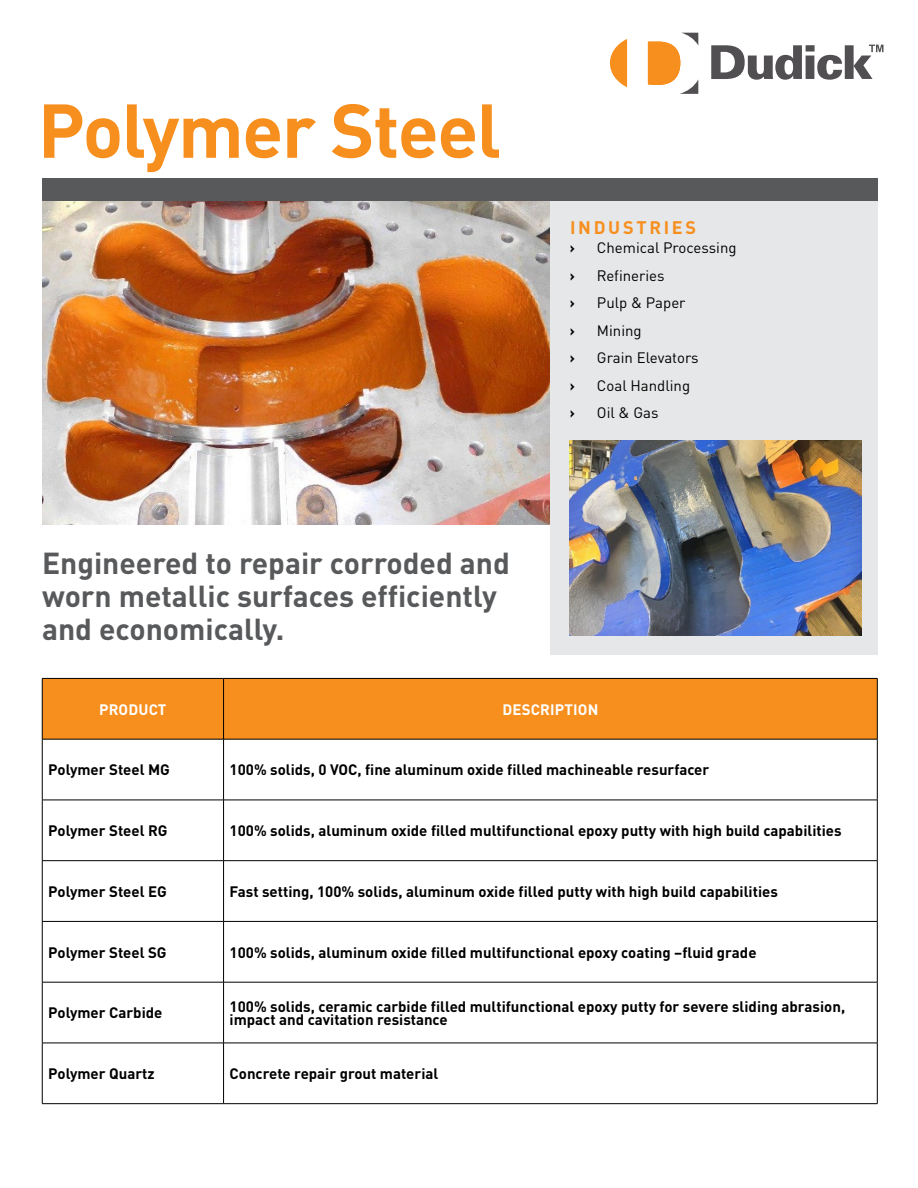
<style>
.page{position:relative;width:918px;height:1188px;background:#fff}
.page>*{position:absolute;margin:0;border:0;box-sizing:border-box;transform-origin:0 0}
.t1{font:700 75px "DIN Pro";letter-spacing:-.02em;color:#f78f1e}
.t2{font:700 30px/33px "DIN Pro";color:#58595b}
.t3{font:700 18px "DIN Pro";letter-spacing:.15em;color:#f78f1e}
.t4{font:700 15px/13.5px "DIN Pro";color:#000}
.t5{font:15px "DIN Pro";color:#000}
.t6{font:700 15px "DIN Pro";letter-spacing:.01em;color:#fff}
</style>
<div class="page">
<div style="left:550px;top:200px;width:328px;height:454px;background:#e6e7e8"></div>
<img style="left:42px;top:201px;width:508px;height:323px">
<div style="left:42px;top:178px;width:836px;height:23px;background:#58595b"></div>
<svg style="left:610px;top:39px;width:17px;height:48px"></svg>
<svg style="left:648px;top:33px;width:50px;height:61px"></svg>
<svg style="left:711px;top:45px;width:173px;height:35px"></svg>
<div style="left:43px;top:679px;width:834px;height:60px;background:#f78f1e"></div>
<hr style="left:42px;top:678px;width:182px;height:1px;background:#000">
<hr style="left:42px;top:679px;width:1px;height:60px;background:#000">
<hr style="left:224px;top:678px;width:653px;height:1px;background:#000">
<hr style="left:223px;top:679px;width:1px;height:60px;background:#000">
<hr style="left:877px;top:679px;width:1px;height:60px;background:#000">
<hr style="left:42px;top:739px;width:182px;height:1px;background:#000">
<hr style="left:42px;top:739px;width:1px;height:61px;background:#000">
<hr style="left:224px;top:739px;width:653px;height:1px;background:#000">
<hr style="left:223px;top:739px;width:1px;height:61px;background:#000">
<hr style="left:877px;top:739px;width:1px;height:61px;background:#000">
<hr style="left:42px;top:800px;width:182px;height:1px;background:#000">
<hr style="left:42px;top:800px;width:1px;height:60px;background:#000">
<hr style="left:224px;top:800px;width:653px;height:1px;background:#000">
<hr style="left:223px;top:800px;width:1px;height:60px;background:#000">
<hr style="left:877px;top:800px;width:1px;height:60px;background:#000">
<hr style="left:42px;top:860px;width:182px;height:1px;background:#000">
<hr style="left:42px;top:861px;width:1px;height:60px;background:#000">
<hr style="left:224px;top:860px;width:653px;height:1px;background:#000">
<hr style="left:223px;top:861px;width:1px;height:60px;background:#000">
<hr style="left:877px;top:861px;width:1px;height:60px;background:#000">
<hr style="left:42px;top:921px;width:182px;height:1px;background:#000">
<hr style="left:42px;top:922px;width:1px;height:60px;background:#000">
<hr style="left:224px;top:921px;width:653px;height:1px;background:#000">
<hr style="left:223px;top:922px;width:1px;height:60px;background:#000">
<hr style="left:877px;top:922px;width:1px;height:60px;background:#000">
<hr style="left:42px;top:982px;width:182px;height:1px;background:#000">
<hr style="left:42px;top:982px;width:1px;height:61px;background:#000">
<hr style="left:224px;top:982px;width:653px;height:1px;background:#000">
<hr style="left:223px;top:982px;width:1px;height:61px;background:#000">
<hr style="left:877px;top:982px;width:1px;height:61px;background:#000">
<hr style="left:42px;top:1043px;width:182px;height:1px;background:#000">
<hr style="left:42px;top:1043px;width:1px;height:60px;background:#000">
<hr style="left:224px;top:1043px;width:653px;height:1px;background:#000">
<hr style="left:223px;top:1043px;width:1px;height:60px;background:#000">
<hr style="left:877px;top:1043px;width:1px;height:60px;background:#000">
<hr style="left:42px;top:1103px;width:182px;height:1px;background:#000">
<hr style="left:224px;top:1103px;width:653px;height:1px;background:#000">
<img style="left:570px;top:441px;width:291px;height:194px">
<h1 class="t1" style="left:38px;top:68px;width:465px">Polymer Steel</h1>
<h2 class="t2" style="left:42px;top:543px;width:469px">Engineered to repair corroded and worn metallic surfaces efficiently and economically.</h2>
<p class="t3" style="left:570px;top:212px;width:128px">INDUSTRIES</p>
<p class="t4" style="left:570px;top:239px;width:7px">›</p>
<p class="t5" style="left:597px;top:236px;width:141px">Chemical Processing</p>
<p class="t4" style="left:570px;top:267px;width:7px">›</p>
<p class="t5" style="left:597px;top:264px;width:69px">Refineries</p>
<p class="t4" style="left:570px;top:294px;width:7px">›</p>
<p class="t5" style="left:597px;top:291px;width:90px">Pulp &amp; Paper</p>
<p class="t4" style="left:570px;top:322px;width:7px">›</p>
<p class="t5" style="left:597px;top:319px;width:46px">Mining</p>
<p class="t4" style="left:570px;top:349px;width:7px">›</p>
<p class="t5" style="left:597px;top:346px;width:103px">Grain Elevators</p>
<p class="t4" style="left:570px;top:377px;width:7px">›</p>
<p class="t5" style="left:597px;top:373px;width:95px">Coal Handling</p>
<p class="t4" style="left:570px;top:404px;width:7px">›</p>
<p class="t5" style="left:597px;top:401px;width:63px">Oil &amp; Gas</p>
<p class="t6" style="left:99px;top:697px;width:69px">PRODUCT</p>
<p class="t6" style="left:503px;top:697px;width:97px">DESCRIPTION</p>
<p class="t4" style="left:48px;top:761px;width:123px">Polymer Steel MG</p>
<p class="t4" style="left:230px;top:761px;width:481px">100% solids, 0 VOC, fine aluminum oxide filled machineable resurfacer</p>
<p class="t4" style="left:48px;top:822px;width:121px">Polymer Steel RG</p>
<p class="t4" style="left:230px;top:822px;width:614px">100% solids, aluminum oxide filled multifunctional epoxy putty with high build capabilities</p>
<p class="t4" style="left:48px;top:883px;width:120px">Polymer Steel EG</p>
<p class="t4" style="left:230px;top:883px;width:550px">Fast setting, 100% solids, aluminum oxide filled putty with high build capabilities</p>
<p class="t4" style="left:48px;top:944px;width:120px">Polymer Steel SG</p>
<p class="t4" style="left:230px;top:944px;width:529px">100% solids, aluminum oxide filled multifunctional epoxy coating –fluid grade</p>
<p class="t4" style="left:48px;top:1004px;width:116px">Polymer Carbide</p>
<p class="t4" style="left:230px;top:998px;width:617px">100% solids, ceramic carbide filled multifunctional epoxy putty for severe sliding abrasion, impact and cavitation resistance</p>
<p class="t4" style="left:48px;top:1065px;width:108px">Polymer Quartz</p>
<p class="t4" style="left:230px;top:1065px;width:210px">Concrete repair grout material</p>
</div>
